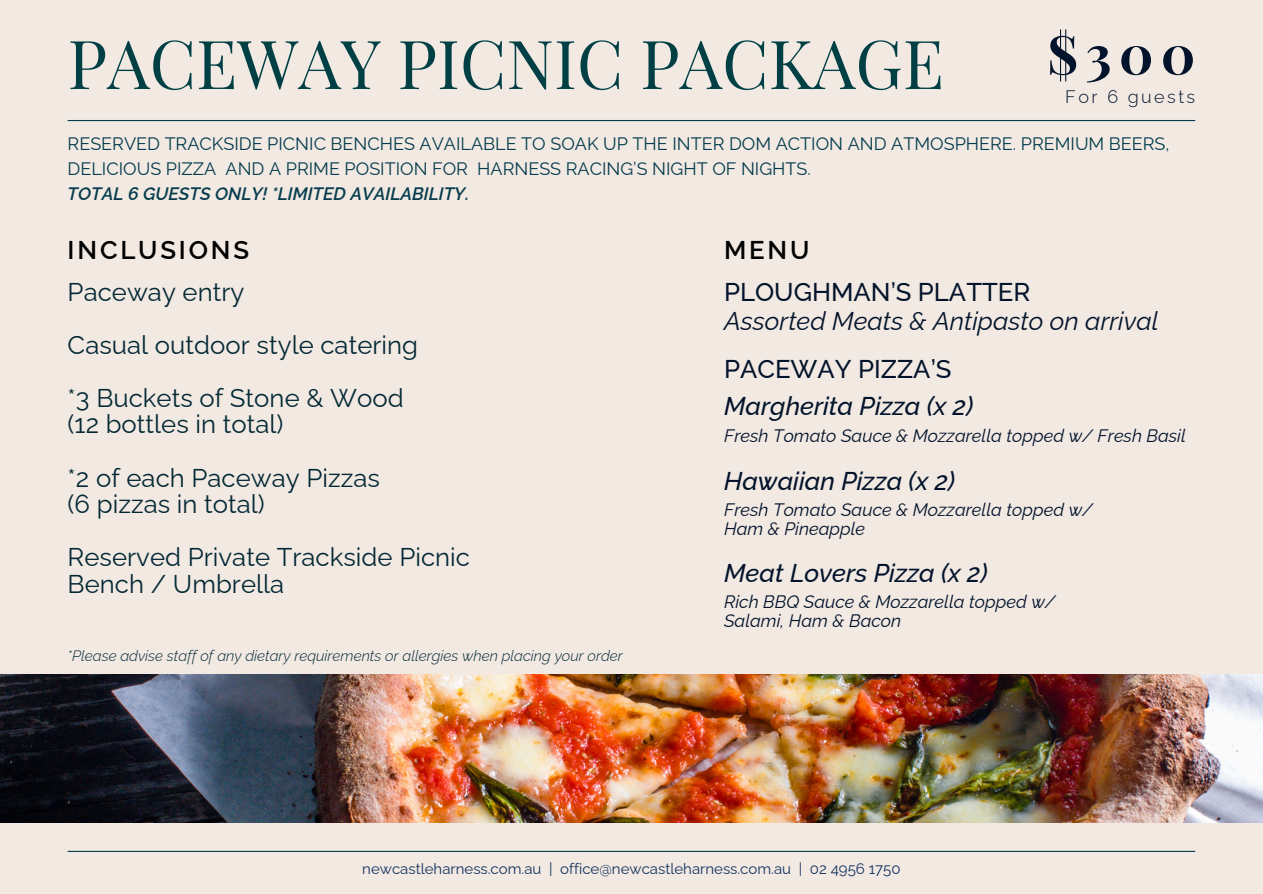
<style>
.page{position:relative;width:1263px;height:894px;background:#fff}
.page>*{position:absolute;margin:0;border:0;box-sizing:border-box;transform-origin:0 0}
.t1{font:67.5px "Playfair Display";color:#004045}
.t2{font:700 53.4px "Playfair Display";color:#03132b}
.t3{font:25.65px/26.5px "Raleway";color:#042935}
.t4{font:italic 500 25.65px "Raleway";color:#03132b}
.t5{font:500 25.65px "Raleway";color:#03132b}
.t6{font:italic 25.65px "Raleway";color:#03132b}
.t7{font:600 25.65px "Raleway";letter-spacing:.11em;color:#000}
.t8{font:18px/24.8px "Raleway";color:#063c4d}
.t9{font:italic 18px/19.2px "Raleway";color:#03132b}
.t10{font:300 18px "Raleway";letter-spacing:.14em;color:#03132b}
.t11{font:italic 300 15px "Raleway";color:#042935}
.t12{font:15px "Raleway";color:#173460}
.s1{font-weight:600;font-style:italic}
</style>
<div class="page">
<div style="left:0;top:0;width:1263px;height:893px;background:#f1e9e2"></div>
<img style="left:0;top:674px;width:1263px;height:147px">
<hr style="left:68px;top:120px;width:1127px;height:1px;background:#063c4d">
<hr style="left:68px;top:850px;width:1127px;height:1px;background:#063c4d">
<h1 class="t1" style="left:68px;top:16px;width:878px">PACEWAY PICNIC PACKAGE</h1>
<h3 class="t2" style="left:1047px;top:17px;width:149px">$300</h3>
<h3 class="t10" style="left:1065px;top:86px;width:131px">For 6 guests</h3>
<h2 class="t8" style="left:68px;top:131px;width:1103px">RESERVED TRACKSIDE PICNIC BENCHES AVAILABLE TO SOAK UP THE INTER DOM ACTION AND ATMOSPHERE. PREMIUM BEERS,<br>DELICIOUS PIZZA AND A PRIME POSITION FOR HARNESS RACING’S NIGHT OF NIGHTS.<br><span class="s1">TOTAL 6 GUESTS ONLY! *LIMITED AVAILABILITY.</span></h2>
<p class="t7" style="left:68px;top:235px;width:183px">INCLUSIONS</p>
<p class="t7" style="left:724px;top:235px;width:87px">MENU</p>
<h3 class="t5" style="left:724px;top:276px;width:308px">PLOUGHMAN’S PLATTER</h3>
<h3 class="t6" style="left:724px;top:305px;width:436px">Assorted Meats &amp; Antipasto on arrival</h3>
<h3 class="t5" style="left:724px;top:354px;width:229px">PACEWAY PIZZA’S</h3>
<h3 class="t4" style="left:724px;top:391px;width:251px">Margherita Pizza (x 2)</h3>
<p class="t9" style="left:724px;top:426px;width:463px">Fresh Tomato Sauce &amp; Mozzarella topped w/ Fresh Basil</p>
<h3 class="t4" style="left:724px;top:465px;width:232px">Hawaiian Pizza (x 2)</h3>
<p class="t9" style="left:724px;top:499px;width:370px">Fresh Tomato Sauce &amp; Mozzarella topped w/<br>Ham &amp; Pineapple</p>
<h3 class="t4" style="left:724px;top:557px;width:265px">Meat Lovers Pizza (x 2)</h3>
<p class="t9" style="left:724px;top:591px;width:333px">Rich BBQ Sauce &amp; Mozzarella topped w/<br>Salami, Ham &amp; Bacon</p>
<h4 class="t3" style="left:68px;top:278px;width:178px">Paceway entry</h4>
<h4 class="t3" style="left:68px;top:331px;width:352px">Casual outdoor style catering</h4>
<h4 class="t3" style="left:68px;top:384px;width:338px">*3 Buckets of Stone &amp; Wood (12 bottles in total)</h4>
<h4 class="t3" style="left:68px;top:464px;width:314px">*2 of each Paceway Pizzas (6 pizzas in total)</h4>
<h4 class="t3" style="left:68px;top:543px;width:404px">Reserved Private Trackside Picnic<br>Bench / Umbrella</h4>
<h5 class="t11" style="left:68px;top:647px;width:557px">*Please advise staff of any dietary requirements or allergies when placing your order</h5>
<h6 class="t12" style="left:362px;top:859px;width:540px">newcastleharness.com.au | office@newcastleharness.com.au | 02 4956 1750</h6>
</div>
